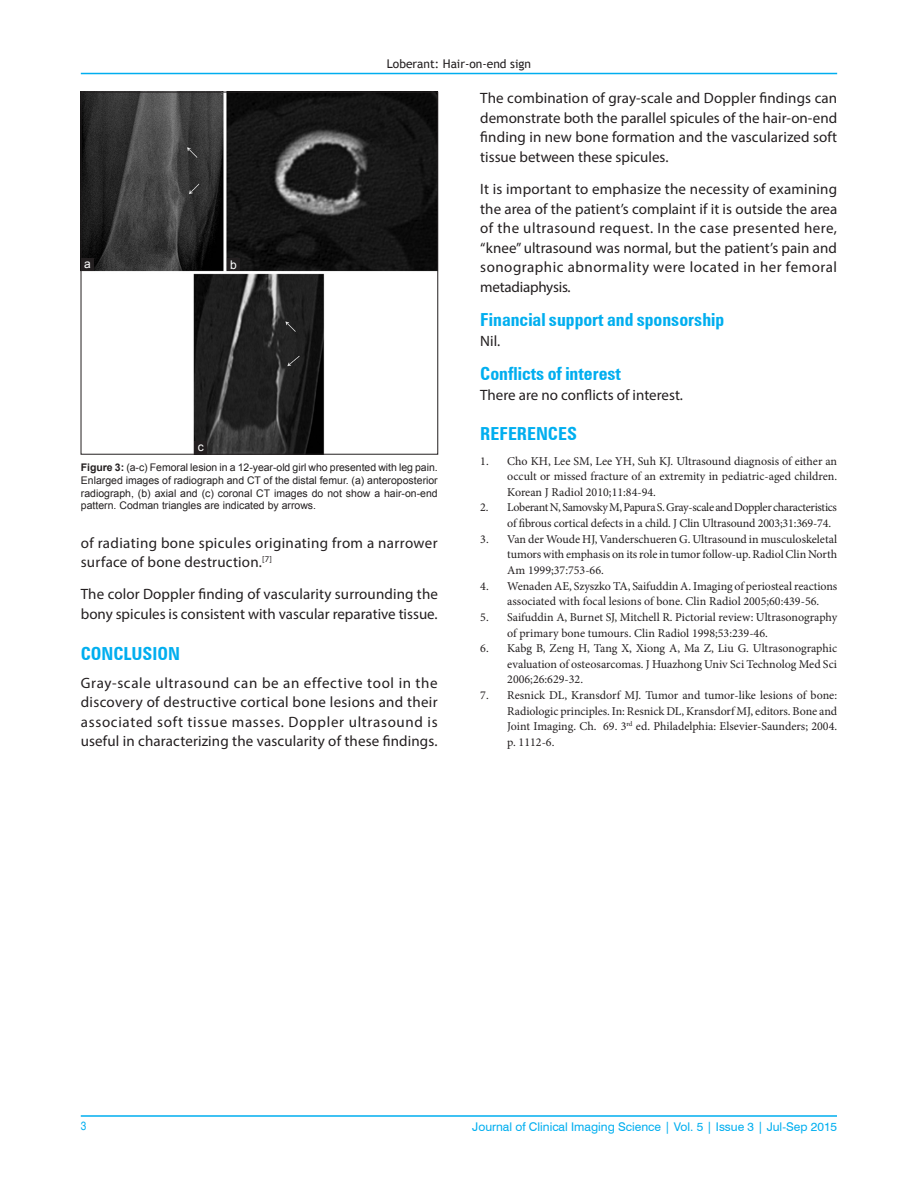
<style>
.page{position:relative;width:918px;height:1188px;background:#fff}
.page>*{position:absolute;margin:0;border:0;box-sizing:border-box;transform-origin:0 0}
.t1{font:700 condensed 18px "Zurich BT";color:#00aeef}
.TX{font:15px/19.5px "Myriad Pro";letter-spacing:.01em;color:#231f20;text-align:justify}
.REF{font:12px/15.6px "Minion Pro";letter-spacing:-.005em;color:#231f20;text-align:justify}
.REF-2{font:12px/15.6px "Minion Pro";letter-spacing:-.025em;color:#231f20}
.VRF{font:12px "Swiss 721 BT";color:#00aeef}
.t2{font:12px "Trebuchet MS";color:#231f20}
.LABEL{font:12px "Arial";color:#fff}
.V_FOLIO{font:condensed 12px "Helvetica";color:#00aeef}
.FGC{font:10.5px/12.8px "Arial";color:#231f20;text-align:justify}
.s1{font-weight:700}
</style>
<div class="page">
<hr style="left:81px;top:73px;width:756px;height:1px;background:#00aeef">
<hr style="left:81px;top:1116px;width:756px;height:1px;background:#00aeef">
<img style="left:83px;top:94px;width:353px;height:358px">
<div style="left:81px;top:92px;width:357px;height:362px;border:1px solid #231f20"></div>
<div style="left:195px;top:441px;width:12px;height:13px;background:#231f20"></div>
<div style="left:227px;top:258px;width:13px;height:13px;background:#231f20"></div>
<div style="left:81px;top:258px;width:13px;height:13px;background:#231f20"></div>
<p class="t2" style="left:387px;top:56px;width:146px">Loberant: Hair‑on‑end sign</p>
<p class="LABEL" style="left:84px;top:256px;width:8px">a</p>
<p class="LABEL" style="left:230px;top:257px;width:8px">b</p>
<p class="LABEL" style="left:198px;top:439px;width:7px">c</p>
<p class="FGC" style="left:81px;top:461px;width:358px"><span class="s1">Figure 3:</span> (a-c) Femoral lesion in a 12‑year‑old girl who presented with leg pain.<br>Enlarged images of radiograph and CT of the distal femur. (a) anteroposterior radiograph, (b) axial and (c) coronal CT images do not show a hair‑on‑end pattern. Codman triangles are indicated by arrows.</p>
<p class="TX" style="left:81px;top:533px;width:358px">of radiating bone spicules originating from a narrower surface of bone destruction.<sup>[7]</sup></p>
<p class="TX" style="left:81px;top:584px;width:359px">The color Doppler finding of vascularity surrounding the bony spicules is consistent with vascular reparative tissue.</p>
<h1 class="t1" style="left:81px;top:642px;width:101px">CONCLUSION</h1>
<p class="TX" style="left:81px;top:673px;width:358px">Gray‑scale ultrasound can be an effective tool in the discovery of destructive cortical bone lesions and their associated soft tissue masses. Doppler ultrasound is useful in characterizing the vascularity of these findings.</p>
<p class="TX" style="left:480px;top:88px;width:359px">The combination of gray‑scale and Doppler findings can demonstrate both the parallel spicules of the hair‑on‑end finding in new bone formation and the vascularized soft tissue between these spicules.</p>
<p class="TX" style="left:480px;top:179px;width:359px">It is important to emphasize the necessity of examining the area of the patient’s complaint if it is outside the area of the ultrasound request. In the case presented here, “knee” ultrasound was normal, but the patient’s pain and sonographic abnormality were located in her femoral metadiaphysis.</p>
<h2 class="t1" style="left:480px;top:309px;width:245px">Financial support and sponsorship</h2>
<p class="TX" style="left:480px;top:331px;width:22px">Nil.</p>
<h2 class="t1" style="left:480px;top:363px;width:142px">Conflicts of interest</h2>
<p class="TX" style="left:480px;top:385px;width:204px">There are no conflicts of interest.</p>
<h1 class="t1" style="left:480px;top:423px;width:98px">REFERENCES</h1>
<p class="REF" style="left:507px;top:453px;width:331px;text-indent:-27px">1. Cho KH, Lee SM, Lee YH, Suh KJ. Ultrasound diagnosis of either an occult or missed fracture of an extremity in pediatric‑aged children.<br>Korean J Radiol 2010;11:84‑94.</p>
<p class="REF-2" style="left:507px;top:500px;width:331px;text-indent:-27px">2. Loberant N, Samovsky M, Papura S. Gray‑scale and Doppler characteristics of fibrous cortical defects in a child. J Clin Ultrasound 2003;31:369‑74.</p>
<p class="REF" style="left:507px;top:531px;width:331px;text-indent:-27px">3. Van der Woude HJ, Vanderschueren G. Ultrasound in musculoskeletal tumors with emphasis on its role in tumor follow‑up. Radiol Clin North Am 1999;37:753‑66.</p>
<p class="REF" style="left:507px;top:578px;width:332px;text-indent:-27px">4. Wenaden AE, Szyszko TA, Saifuddin A. Imaging of periosteal reactions associated with focal lesions of bone. Clin Radiol 2005;60:439‑56.</p>
<p class="REF" style="left:507px;top:609px;width:331px;text-indent:-27px">5. Saifuddin A, Burnet SJ, Mitchell R. Pictorial review: Ultrasonography of primary bone tumours. Clin Radiol 1998;53:239‑46.</p>
<p class="REF" style="left:507px;top:641px;width:331px;text-indent:-27px">6. Kabg B, Zeng H, Tang X, Xiong A, Ma Z, Liu G. Ultrasonographic evaluation of osteosarcomas. J Huazhong Univ Sci Technolog Med Sci 2006;26:629‑32.</p>
<p class="REF" style="left:507px;top:688px;width:331px;text-indent:-27px">7. Resnick DL, Kransdorf MJ. Tumor and tumor-like lesions of bone:<br>Radiologic principles. In: Resnick DL, Kransdorf MJ, editors. Bone and Joint Imaging. Ch. 69. 3<sup>rd</sup> ed. Philadelphia: Elsevier-Saunders; 2004. p. 1112-6.</p>
<p class="V_FOLIO" style="left:81px;top:1119px;width:7px">3</p>
<p class="VRF" style="left:472px;top:1119px;width:366px">Journal of Clinical Imaging Science | Vol. 5 | Issue 3 | Jul-Sep 2015</p>
</div>
